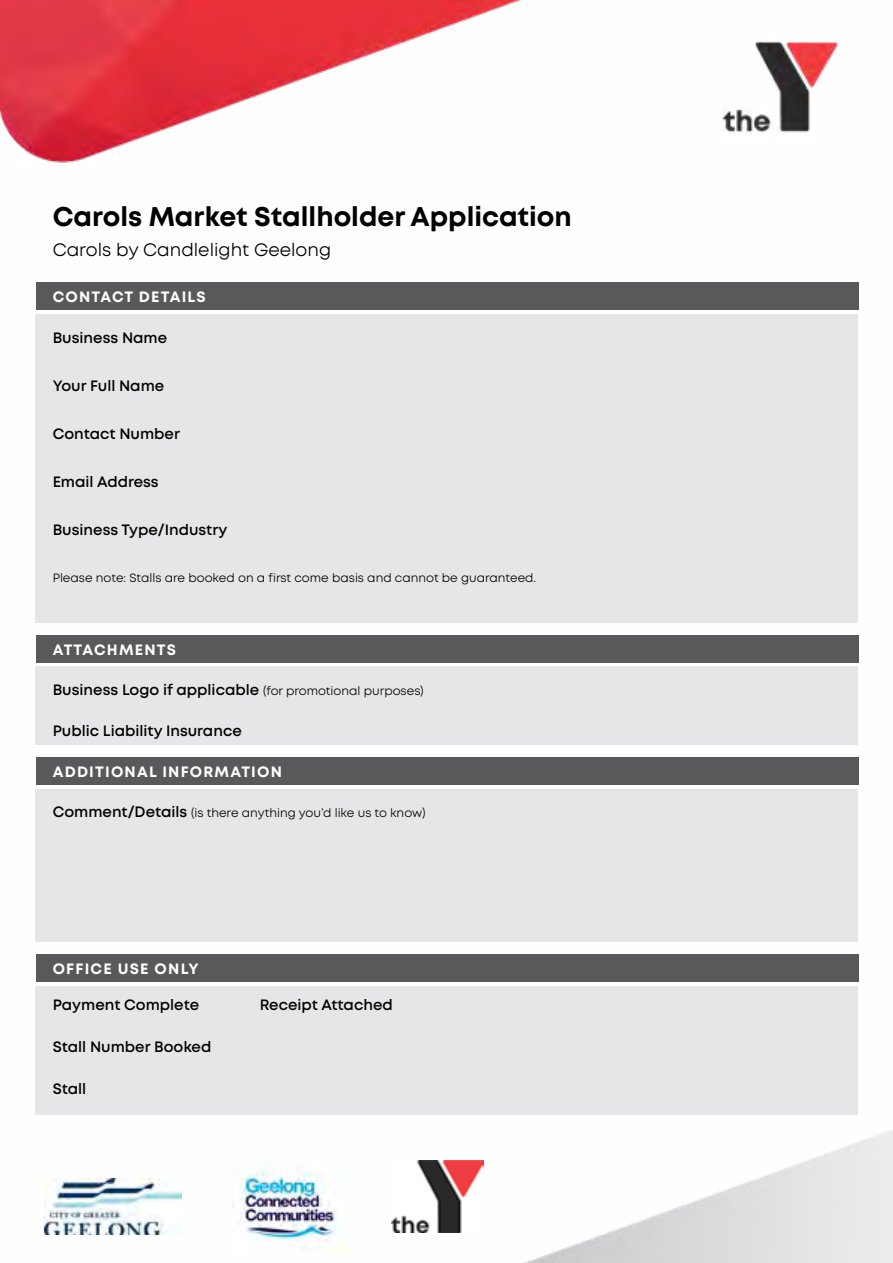
<style>
.page{position:relative;width:893px;height:1263px;background:#fff}
.page>*{position:absolute;margin:0;border:0;box-sizing:border-box;transform-origin:0 0}
.t1{font:700 27px "Mont";color:#000}
.t2{font:18px "Mont";color:#000}
.t3{font:600 15px "Mont";color:#000}
.t4{font:700 15px "Mont";letter-spacing:.08em;color:#fff}
.t5{font:12px "Mont";color:#000}
.s1{font-weight:400;font-size:12px}
.s2{font-weight:600;font-size:15px}
</style>
<div class="page">
<img style="left:0;top:0;width:893px;height:1263px">
<div style="left:37px;top:283px;width:822px;height:27px;background:#58595b"></div>
<div style="left:37px;top:635px;width:822px;height:27px;background:#58595b"></div>
<div style="left:37px;top:758px;width:822px;height:27px;background:#58595b"></div>
<div style="left:37px;top:955px;width:822px;height:27px;background:#58595b"></div>
<img style="left:392px;top:1161px;width:92px;height:71px">
<img style="left:45px;top:1178px;width:137px;height:56px">
<img style="left:232px;top:1162px;width:114px;height:90px">
<h1 class="t1" style="left:53px;top:199px;width:521px">Carols Market Stallholder Application</h1>
<p class="t2" style="left:53px;top:238px;width:280px">Carols by Candlelight Geelong</p>
<p class="t4" style="left:53px;top:287px;width:155px">CONTACT DETAILS</p>
<p class="t3" style="left:53px;top:328px;width:116px">Business Name</p>
<p class="t3" style="left:53px;top:376px;width:113px">Your Full Name</p>
<p class="t3" style="left:53px;top:424px;width:129px">Contact Number</p>
<p class="t3" style="left:53px;top:472px;width:107px">Email Address</p>
<p class="t3" style="left:53px;top:520px;width:176px">Business Type/Industry</p>
<p class="t5" style="left:53px;top:570px;width:485px">Please note: Stalls are booked on a first come basis and cannot be guaranteed.</p>
<p class="t4" style="left:53px;top:640px;width:125px">ATTACHMENTS</p>
<p class="t3" style="left:53px;top:680px;width:372px">Business Logo if applicable <span class="s1">(for promotional purposes)</span></p>
<p class="t3" style="left:53px;top:721px;width:191px">Public Liability Insurance</p>
<p class="t4" style="left:53px;top:762px;width:231px">ADDITIONAL INFORMATION</p>
<p class="t5" style="left:53px;top:805px;width:374px"><span class="s2">Comment/Details</span> (is there anything you’d like us to know)</p>
<p class="t4" style="left:53px;top:959px;width:147px">OFFICE USE ONLY</p>
<p class="t3" style="left:53px;top:995px;width:148px">Payment Complete</p>
<p class="t3" style="left:260px;top:995px;width:135px">Receipt Attached</p>
<p class="t3" style="left:53px;top:1037px;width:160px">Stall Number Booked</p>
<p class="t3" style="left:53px;top:1079px;width:35px">Stall</p>
</div>
